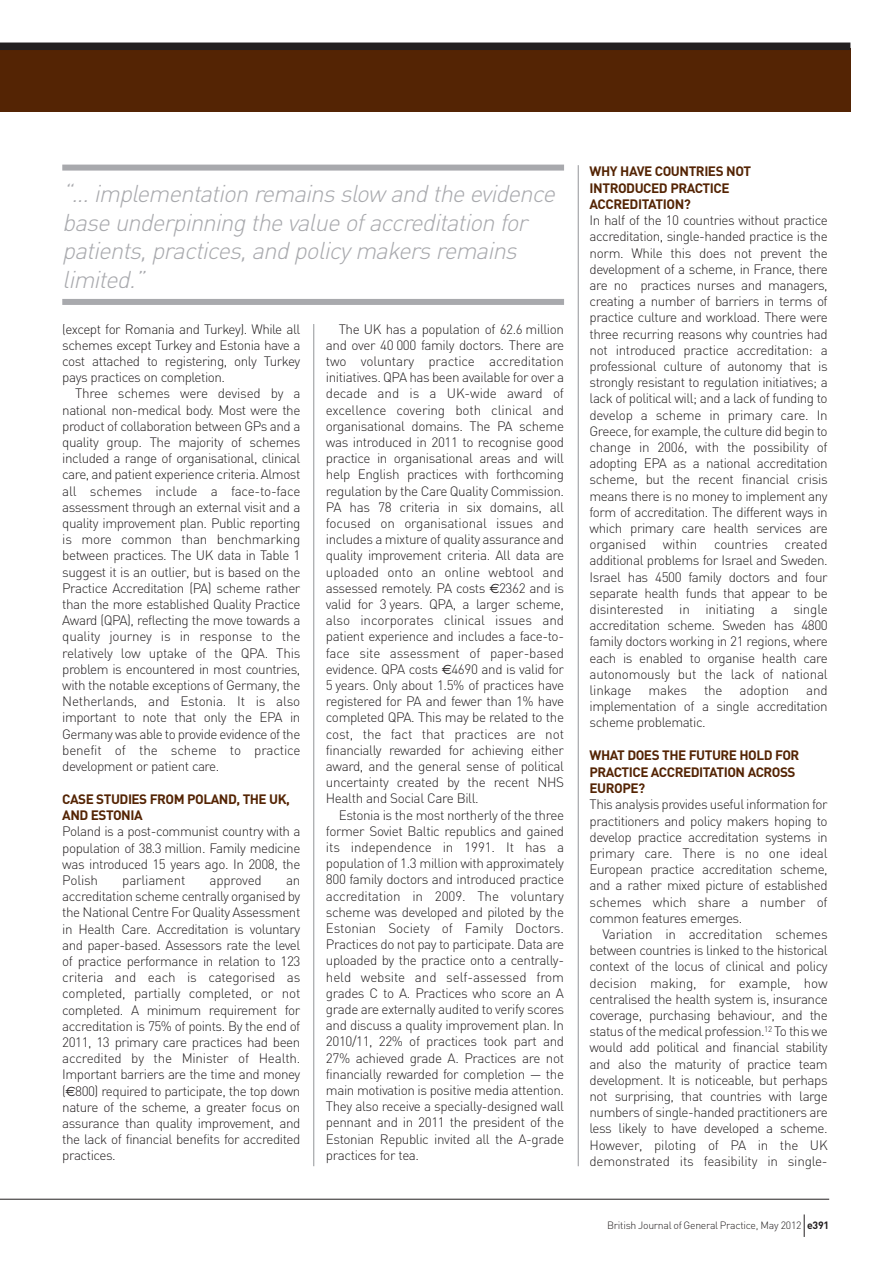
<style>
.page{position:relative;width:893px;height:1263px;background:#fff}
.page>*{position:absolute;margin:0;border:0;box-sizing:border-box;transform-origin:0 0}
.t1{font:italic 300 24px/28.8px "DIN";color:#a8a9ad}
.t2{font:300 13.5px/16.2px "DIN";letter-spacing:-.035em;color:#231f20;text-align:justify}
.t3{font:700 13.5px/16.5px "DIN";letter-spacing:-.035em;color:#542404}
.t4{font:300 13.5px "DIN";letter-spacing:-.015em;color:#231f20}
.t5{font:300 10.5px "DIN";letter-spacing:-.025em;color:#231f20}
.s1{font-weight:700}
</style>
<div class="page">
<hr style="left:313px;top:165px;width:1px;height:1001px;background:#939598">
<hr style="left:0;top:1199px;width:829px;height:1px;background:#231f20">
<svg style="left:804px;top:1214px;width:1px;height:23px"></svg>
<div style="left:0;top:48px;width:850px;height:64px;background:#542404"></div>
<div style="left:0;top:43px;width:850px;height:7px;background:#231f20"></div>
<div style="left:62px;top:153px;width:506px;height:170px;background:#fff"></div>
<div style="left:62px;top:165px;width:502px;height:6px;background:#a8a9ad"></div>
<div style="left:62px;top:299px;width:502px;height:6px;background:#a8a9ad"></div>
<hr style="left:578px;top:165px;width:1px;height:1001px;background:#939598">
<h1 class="t1" style="left:62px;top:179px;width:499px">“... implementation remains slow and the evidence base underpinning the value of accreditation for patients, practices, and policy makers remains limited.”</h1>
<p class="t2" style="left:62px;top:321px;width:240px">(except for Romania and Turkey). While all schemes except Turkey and Estonia have a cost attached to registering, only Turkey pays practices on completion.</p>
<p class="t2" style="left:62px;top:386px;width:240px;text-indent:13px">Three schemes were devised by a national non-medical body. Most were the product of collaboration between GPs and a quality group. The majority of schemes included a range of organisational, clinical care, and patient experience criteria. Almost all schemes include a face-to-face assessment through an external visit and a quality improvement plan. Public reporting is more common than benchmarking between practices. The UK data in Table 1 suggest it is an outlier, but is based on the Practice Accreditation (PA) scheme rather than the more established Quality Practice Award (QPA), reflecting the move towards a quality journey is in response to the relatively low uptake of the QPA. This problem is encountered in most countries, with the notable exceptions of Germany, the Netherlands, and Estonia. It is also important to note that only the EPA in Germany was able to provide evidence of the benefit of the scheme to practice development or patient care.</p>
<p class="t3" style="left:62px;top:791px;width:229px">CASE STUDIES FROM POLAND, THE UK,<br>AND ESTONIA</p>
<p class="t2" style="left:62px;top:823px;width:240px">Poland is a post-communist country with a population of 38.3 million. Family medicine was introduced 15 years ago. In 2008, the Polish</p>
<p class="t4" style="left:122px;top:872px;width:65px">parliament</p>
<p class="t4" style="left:210px;top:872px;width:54px">approved</p>
<p class="t2" style="left:62px;top:872px;width:240px;text-indent:224px">an accreditation scheme centrally organised by the National Centre For Quality Assessment in Health Care. Accreditation is voluntary and paper-based. Assessors rate the level of practice performance in relation to 123 criteria and each is categorised as completed, partially completed, or not completed. A minimum requirement for accreditation is 75% of points. By the end of 2011, 13 primary care practices had been accredited by the Minister of Health.<br>Important barriers are the time and money ( 800) required to participate, the top down nature of the scheme, a greater focus on assurance than quality improvement, and the lack of financial benefits for accredited practices.</p>
<p class="t2" style="left:326px;top:321px;width:240px;text-indent:13px">The UK has a population of 62.6 million and over 40 000 family doctors. There are two voluntary practice accreditation initiatives. QPA has been available for over a decade and is a UK-wide award of excellence covering both clinical and organisational domains. The PA scheme was introduced in 2011 to recognise good practice in organisational areas and will help English practices with forthcoming regulation by the Care Quality Commission.<br>PA has 78 criteria in six domains, all focused on organisational issues and includes a mixture of quality assurance and quality improvement criteria. All data are uploaded onto an online webtool and assessed remotely. PA costs 2362 and is valid for 3 years. QPA, a larger scheme, also incorporates clinical issues and patient experience and includes a face-to&shy;face site assessment of paper-based evidence. QPA costs 4690 and is valid for 5 years. Only about 1.5% of practices have registered for PA and fewer than 1% have completed QPA. This may be related to the cost, the fact that practices are not financially rewarded for achieving either award, and the general sense of political uncertainty created by the recent NHS Health and Social Care Bill.</p>
<p class="t2" style="left:326px;top:807px;width:240px;text-indent:13px">Estonia is the most northerly of the three former Soviet Baltic republics and gained its independence in 1991. It has a population of 1.3 million with approximately 800 family doctors and introduced practice accreditation in 2009. The voluntary scheme was developed and piloted by the Estonian Society of Family Doctors.<br>Practices do not pay to participate. Data are uploaded by the practice onto a centrally&shy;held website and self-assessed from grades C to A. Practices who score an A grade are externally audited to verify scores and discuss a quality improvement plan. In 2010/11, 22% of practices took part and 27% achieved grade A. Practices are not financially rewarded for completion — the main motivation is positive media attention.<br>They also receive a specially-designed wall pennant and in 2011 the president of the Estonian Republic invited all the A-grade practices for tea.</p>
<p class="t3" style="left:590px;top:163px;width:163px">WHY HAVE COUNTRIES NOT<br>INTRODUCED PRACTICE<br>ACCREDITATION?</p>
<p class="t2" style="left:590px;top:212px;width:240px">In half of the 10 countries without practice accreditation, single-handed practice is the norm. While this does not prevent the development of a scheme, in France, there are no practices nurses and managers, creating a number of barriers in terms of practice culture and workload. There were three recurring reasons why countries had not introduced practice accreditation: a professional culture of autonomy that is strongly resistant to regulation initiatives; a lack of political will; and a lack of funding to develop a scheme in primary care. In Greece, for example, the culture did begin to change in 2006, with the possibility of adopting EPA as a national accreditation scheme, but the recent financial crisis means there is no money to implement any form of accreditation. The different ways in which primary care health services are organised within countries created additional problems for Israel and Sweden.<br>Israel has 4500 family doctors and four separate health funds that appear to be disinterested in initiating a single accreditation scheme. Sweden has 4800 family doctors working in 21 regions, where each is enabled to organise health care autonomously but the lack of national linkage</p>
<p class="t2" style="left:590px;top:682px;width:240px;text-indent:217px">and implementation of a single accreditation scheme problematic.</p>
<p class="t3" style="left:590px;top:747px;width:211px">WHAT DOES THE FUTURE HOLD FOR<br>PRACTICE ACCREDITATION ACROSS<br>EUROPE?</p>
<p class="t2" style="left:590px;top:796px;width:240px">This analysis provides useful information for practitioners and policy makers hoping to develop practice accreditation systems in primary care. There is no one ideal European practice accreditation scheme, and a rather mixed picture of established schemes which share a number of common features emerges.</p>
<p class="t2" style="left:590px;top:926px;width:240px;text-indent:13px">Variation in accreditation schemes between countries is linked to the historical context of the locus of clinical and policy decision making, for example, how centralised the health system is, insurance coverage, purchasing behaviour, and the status of the medical profession.<sup>12</sup> To this we would add political and financial stability and also the maturity of practice team development. It is noticeable, but perhaps not surprising, that countries with large numbers of single-handed practitioners are less likely to have developed a scheme.<br>However, piloting of PA in the UK demonstrated its feasibility in single-</p>
<p class="t2" style="left:649px;top:682px;width:40px">makes</p>
<p class="t2" style="left:704px;top:682px;width:20px">the</p>
<p class="t4" style="left:740px;top:682px;width:51px">adoption</p>
<p class="t5" style="left:607px;top:1219px;width:224px">British Journal of General Practice, May 2012 <span class="s1">e391</span></p>
</div>
